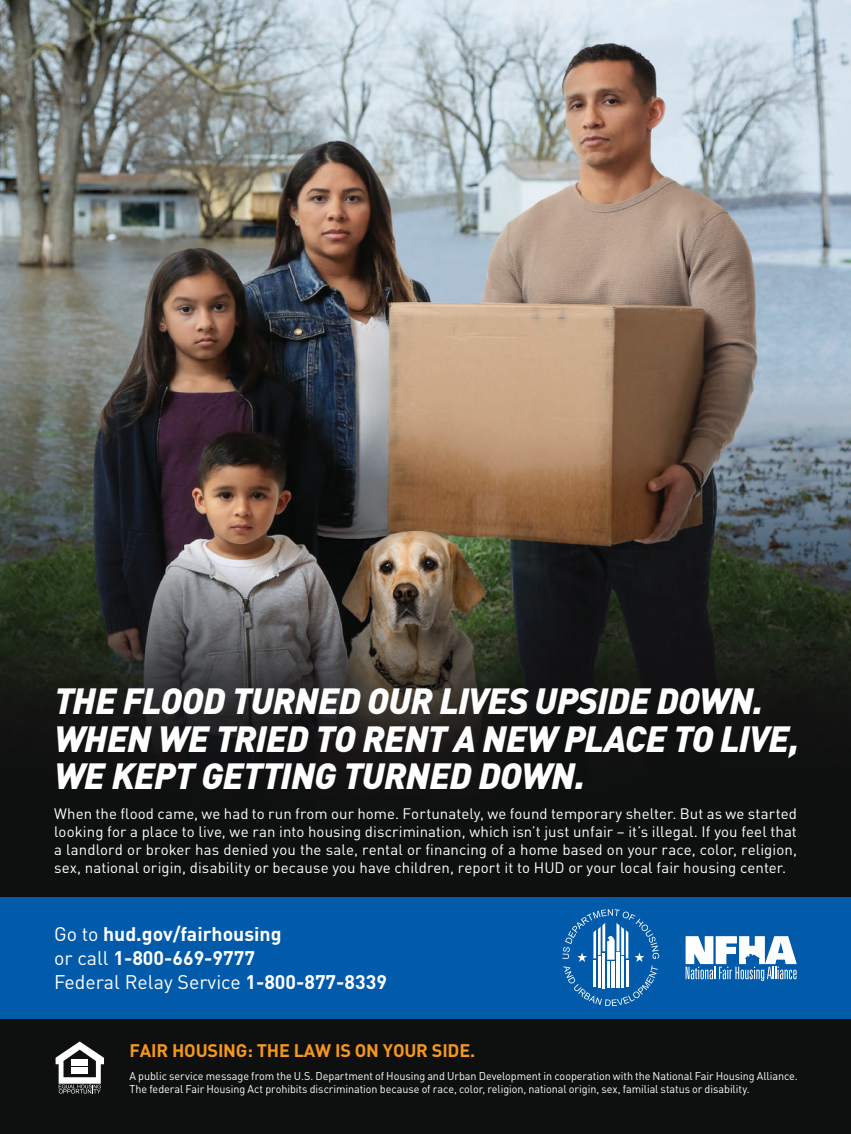
<style>
.page{position:relative;width:851px;height:1134px;background:#fff}
.page>*{position:absolute;margin:0;border:0;box-sizing:border-box;transform-origin:0 0}
.t1{font:italic 900 36px/37.5px "DIN";letter-spacing:-.02em;color:#fff}
.t2{font:700 19.5px/24px "DIN";color:#fff}
.t3{font:700 18px "DIN";letter-spacing:-.01em;color:#f7971d}
.t4{font:15px/18px "DIN";letter-spacing:.005em;color:#fff;text-align:justify}
.t5{font:11.25px/13.5px "DIN";letter-spacing:-.005em;color:#fff;scale:.96 1}
.s1{font-weight:400}
</style>
<div class="page">
<img style="left:0;top:0;width:850px;height:1134px">
<div style="left:0;top:897px;width:850px;height:121px;background:#015aaa"></div>
<svg style="left:562px;top:909px;width:97px;height:97px"></svg>
<hr style="left:593px;top:960px;width:3px;height:26px;background:#fff">
<hr style="left:598px;top:957px;width:2px;height:31px;background:#fff">
<hr style="left:602px;top:953px;width:3px;height:35px;background:#fff">
<hr style="left:621px;top:957px;width:3px;height:31px;background:#fff">
<hr style="left:625px;top:960px;width:3px;height:26px;background:#fff">
<hr style="left:616px;top:953px;width:3px;height:35px;background:#fff">
<hr style="left:607px;top:961px;width:3px;height:27px;background:#fff">
<hr style="left:611px;top:961px;width:3px;height:27px;background:#fff">
<svg style="left:685px;top:936px;width:111px;height:45px"></svg>
<svg style="left:56px;top:1041px;width:48px;height:53px"></svg>
<h1 class="t1" style="left:54px;top:681px;width:746px">THE FLOOD TURNED OUR LIVES UPSIDE DOWN.<br>WHEN WE TRIED TO RENT A NEW PLACE TO LIVE,<br>WE KEPT GETTING TURNED DOWN.</h1>
<p class="t4" style="left:54px;top:805px;width:744px">When the flood came, we had to run from our home. Fortunately, we found temporary shelter. But as we started looking for a place to live, we ran into housing discrimination, which isn’t just unfair – it’s illegal. If you feel that a landlord or broker has denied you the sale, rental or financing of a home based on your race, color, religion, sex, national origin, disability or because you have children, report it to HUD or your local fair housing center.</p>
<h2 class="t2" style="left:54px;top:921px;width:334px"><span class="s1">Go to</span> hud.gov/fairhousing<br><span class="s1">or call</span> 1-800-669-9777<br><span class="s1">Federal Relay Service</span> 1-800-877-8339</h2>
<h3 class="t3" style="left:129px;top:1039px;width:347px">FAIR HOUSING: THE LAW IS ON YOUR SIDE.</h3>
<h4 class="t5" style="left:129px;top:1069px;width:697px">A public service message from the U.S. Department of Housing and Urban Development in cooperation with the National Fair Housing Alliance.<br>The federal Fair Housing Act prohibits discrimination because of race, color, religion, national origin, sex, familial status or disability.</h4>
</div>
